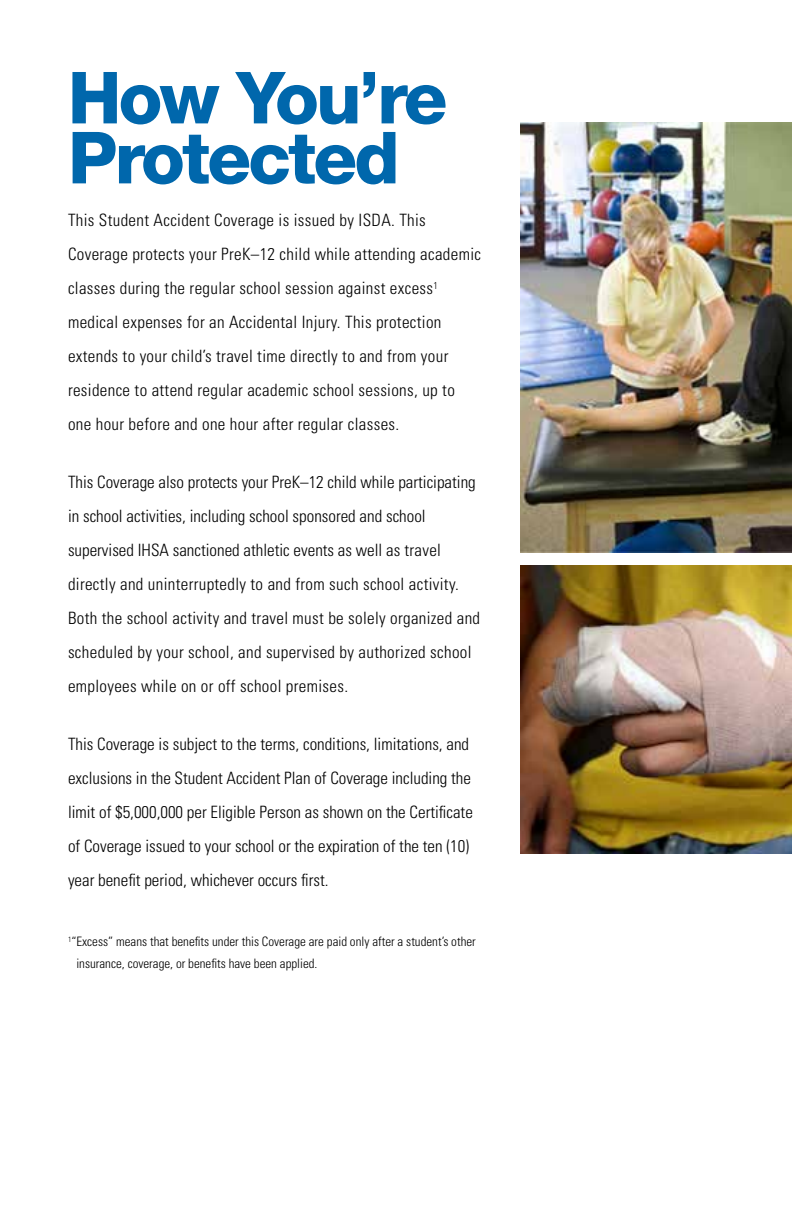
<style>
.page{position:relative;width:792px;height:1224px;background:#fff}
.page>*{position:absolute;margin:0;border:0;box-sizing:border-box;transform-origin:0 0}
.t1{font:800 72px/60px "Helvetica Neue LT Std";letter-spacing:-.04em;color:#0067ac}
.t2{font:300 condensed 17px/34px "Univers";letter-spacing:.02em;color:#000}
.t3{font:300 condensed 17px/34px "Univers";color:#000}
.t4{font:300 condensed 13px/22px "Univers";color:#000}
</style>
<div class="page">
<img style="left:520px;top:122px;width:272px;height:430px">
<img style="left:520px;top:566px;width:272px;height:287px">
<h1 class="t1" style="left:68px;top:68px;width:381px">How You’re<br>Protected</h1>
<p class="t2" style="left:68px;top:203px;width:415px">This Student Accident Coverage is issued by ISDA. This Coverage protects your PreK–12 child while attending academic classes during the regular school session against excess<sup>1 </sup>medical expenses for an Accidental Injury. This protection extends to your child’s travel time directly to and from your residence to attend regular academic school sessions, up to one hour before and one hour after regular classes.</p>
<p class="t2" style="left:68px;top:465px;width:414px">This Coverage also protects your PreK–12 child while participating in school activities, including school sponsored and school supervised IHSA sanctioned athletic events as well as travel directly and uninterruptedly to and from such school activity.<br>Both the school activity and travel must be solely organized and scheduled by your school, and supervised by authorized school employees while on or off school premises.</p>
<p class="t3" style="left:68px;top:727px;width:406px">This Coverage is subject to the terms, conditions, limitations, and exclusions in the Student Accident Plan of Coverage including the limit of $5,000,000 per Eligible Person as shown on the Certificate of Coverage issued to your school or the expiration of the ten (10) year benefit period, whichever occurs first.</p>
<p class="t4" style="left:76px;top:931px;width:401px;text-indent:-8px"><sup>1</sup>“Excess” means that benefits under this Coverage are paid only after a student’s other insurance, coverage, or benefits have been applied.</p>
</div>
